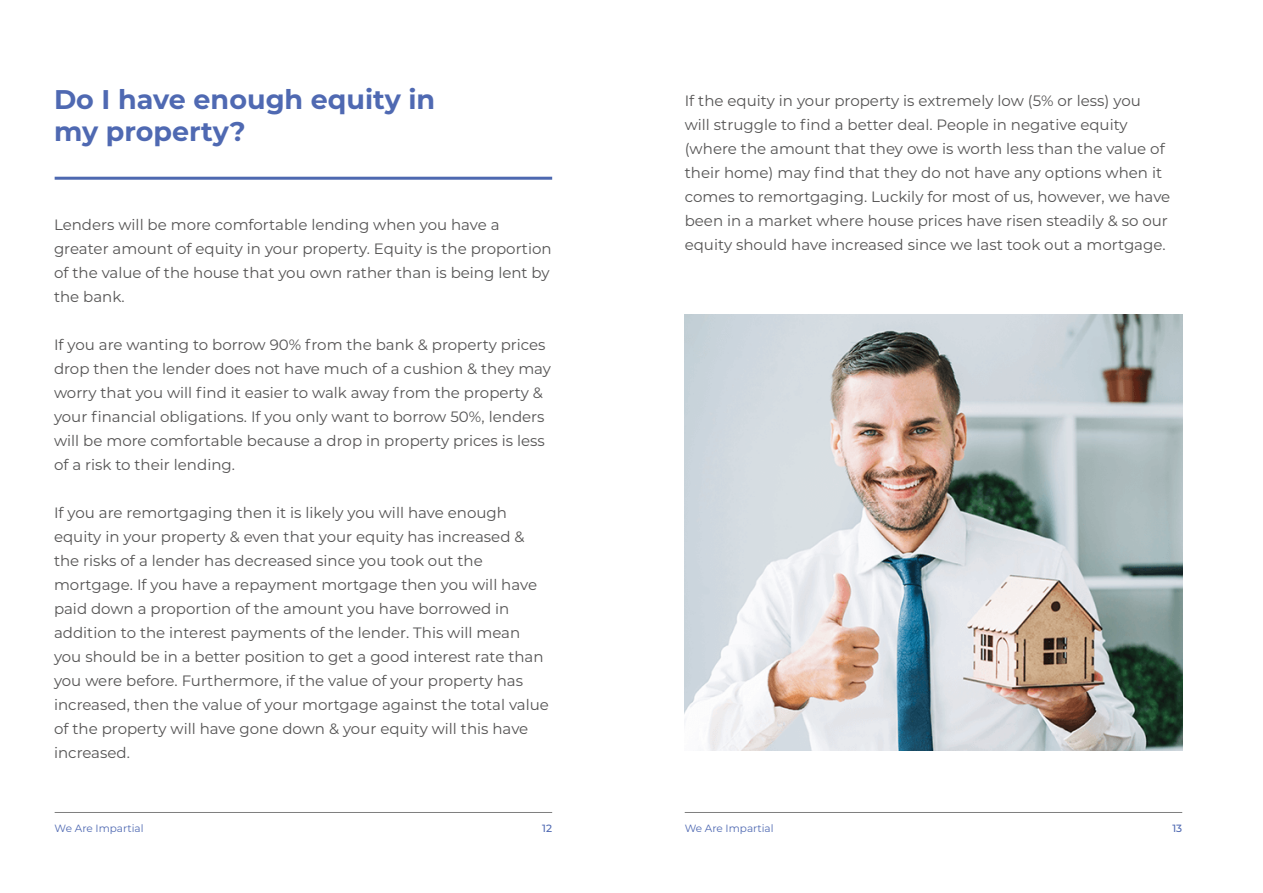
<style>
.page{position:relative;width:1263px;height:893px;background:#fff}
.page>*{position:absolute;margin:0;border:0;box-sizing:border-box;transform-origin:0 0}
.t1{font:700 27px/32.4px "Montserrat";color:#4f69b2}
.t2{font:15px/24px "Montserrat";color:#545353}
.t3{font:10.5px "Montserrat";color:#4f69b2}
.t4{font:500 10.5px "Montserrat";color:#4f69b2}
</style>
<div class="page">
<hr style="left:55px;top:812px;width:497px;height:1px;background:#808080">
<hr style="left:55px;top:177px;width:497px;height:3px;background:#4d68b0">
<img style="left:685px;top:315px;width:498px;height:435px">
<hr style="left:685px;top:812px;width:497px;height:1px;background:#808080">
<p class="t1" style="left:54px;top:82px;width:383px">Do I have enough equity in my property?</p>
<p class="t2" style="left:685px;top:88px;width:487px">If the equity in your property is extremely low (5% or less) you<br>will struggle to find a better deal. People in negative equity (where the amount that they owe is worth less than the value of their home) may find that they do not have any options when it comes to remortgaging. Luckily for most of us, however, we have been in a market where house prices have risen steadily &amp; so our equity should have increased since we last took out a mortgage.</p>
<p class="t2" style="left:54px;top:212px;width:447px">Lenders will be more comfortable lending when you have a</p>
<p class="t2" style="left:54px;top:236px;width:499px">greater amount of equity in your property. Equity is the proportion of the value of the house that you own rather than is being lent by the bank.</p>
<p class="t2" style="left:54px;top:332px;width:499px">If you are wanting to borrow 90% from the bank &amp; property prices drop then the lender does not have much of a cushion &amp; they may worry that you will find it easier to walk away from the property &amp; your financial obligations. If you only want to borrow 50%, lenders will be more comfortable because a drop in property prices is less of a risk to their lending.</p>
<p class="t2" style="left:54px;top:500px;width:454px">If you are remortgaging then it is likely you will have enough</p>
<p class="t2" style="left:54px;top:524px;width:472px">equity in your property &amp; even that your equity has increased &amp; the risks of a lender has decreased since you took out the</p>
<p class="t2" style="left:54px;top:572px;width:496px">mortgage. If you have a repayment mortgage then you will have paid down a proportion of the amount you have borrowed in addition to the interest payments of the lender. This will mean you should be in a better position to get a good interest rate than you were before. Furthermore, if the value of your property has increased, then the value of your mortgage against the total value of the property will have gone down &amp; your equity will this have increased.</p>
<p class="t3" style="left:55px;top:821px;width:90px">We Are Impartial</p>
<p class="t4" style="left:542px;top:821px;width:11px">12</p>
<p class="t3" style="left:685px;top:821px;width:90px">We Are Impartial</p>
<p class="t4" style="left:1172px;top:821px;width:11px">13</p>
</div>
